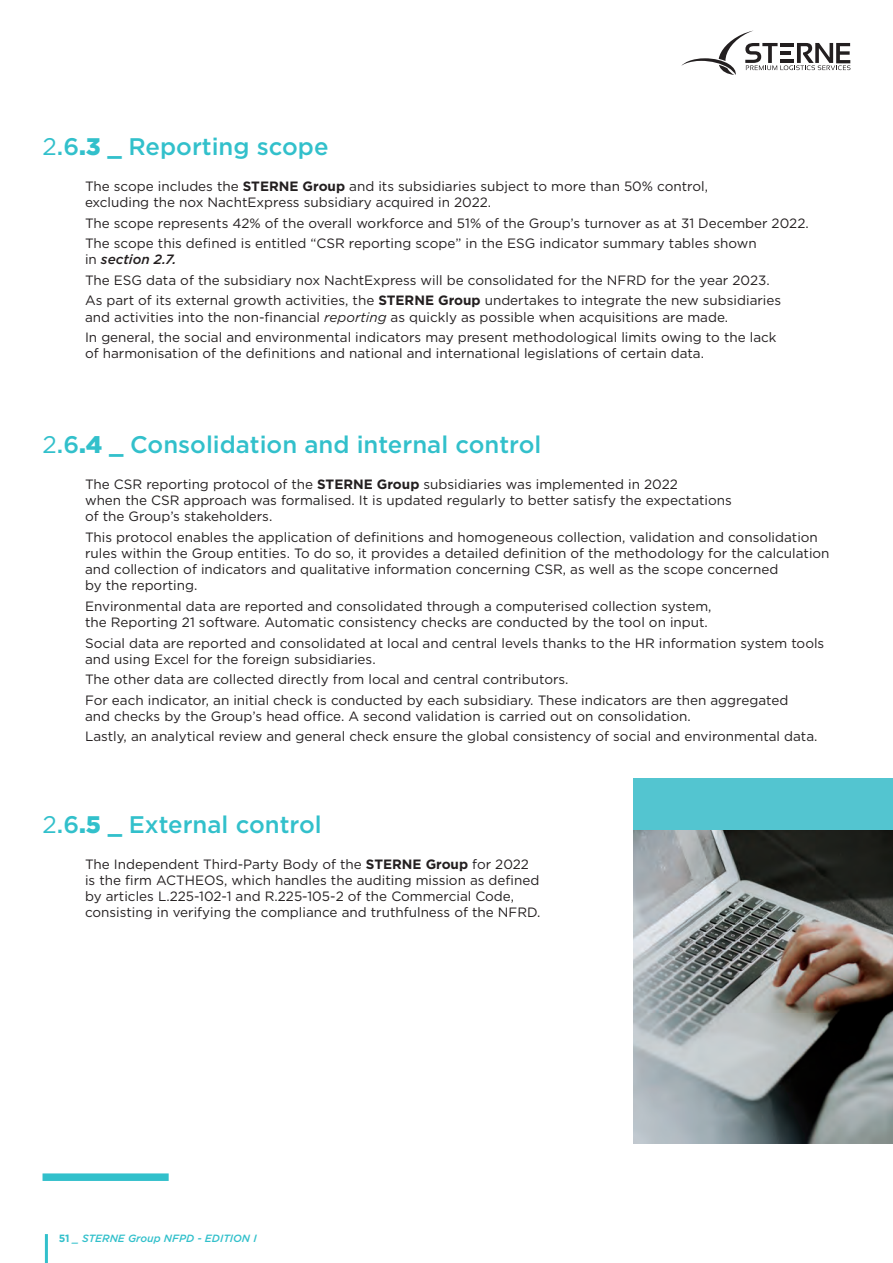
<style>
.page{position:relative;width:893px;height:1263px;background:#fff}
.page>*{position:absolute;margin:0;border:0;box-sizing:border-box;transform-origin:0 0}
.t1{font:500 24px "Gotham";color:#32c0cb}
.t2{font:13.5px/16.2px "Gotham";color:#231f20}
.t3{font:italic 500 10.5px "Gotham";color:#32c0cb}
.s1{font-weight:400}
.s2{font-weight:900}
.s3{font-weight:700}
.s4{font-weight:500;font-style:italic}
.s5{font-style:italic}
.s6{font-weight:700;font-style:normal}
</style>
<div class="page">
<hr style="left:45px;top:1234px;width:3px;height:29px;background:#32c0cb">
<div style="left:43px;top:1173px;width:126px;height:8px;background:#32c0cb"></div>
<svg style="left:681px;top:31px;width:169px;height:44px"></svg>
<div style="left:634px;top:778px;width:259px;height:53px;background:#53c5d0"></div>
<img style="left:634px;top:831px;width:259px;height:312px">
<p class="t1" style="left:43px;top:131px;width:288px"><span class="s1">2</span>.6<span class="s2">.3 _</span> Reporting scope</p>
<p class="t2" style="left:85px;top:178px;width:624px">The scope includes the <span class="s3">STERNE Group</span> and its subsidiaries subject to more than 50% control, excluding the nox NachtExpress subsidiary acquired in 2022.</p>
<p class="t2" style="left:85px;top:215px;width:725px">The scope represents 42% of the overall workforce and 51% of the Group’s turnover as at 31 December 2022.</p>
<p class="t2" style="left:85px;top:235px;width:673px">The scope this defined is entitled “CSR reporting scope” in the ESG indicator summary tables shown in <span class="s4">section 2.7.</span></p>
<p class="t2" style="left:85px;top:272px;width:686px">The ESG data of the subsidiary nox NachtExpress will be consolidated for the NFRD for the year 2023.</p>
<p class="t2" style="left:85px;top:292px;width:698px">As part of its external growth activities, the <span class="s3">STERNE Group</span> undertakes to integrate the new subsidiaries and activities into the non-financial <span class="s5">reporting</span> as quickly as possible when acquisitions are made.</p>
<p class="t2" style="left:85px;top:329px;width:693px">In general, the social and environmental indicators may present methodological limits owing to the lack of harmonisation of the definitions and national and international legislations of certain data.</p>
<p class="t1" style="left:43px;top:429px;width:500px"><span class="s1">2</span>.6<span class="s2">.4 _</span> Consolidation and internal control</p>
<p class="t2" style="left:85px;top:476px;width:648px">The CSR reporting protocol of the <span class="s3">STERNE Group</span> subsidiaries was implemented in 2022<br>when the CSR approach was formalised. It is updated regularly to better satisfy the expectations of the Group’s stakeholders.</p>
<p class="t2" style="left:85px;top:529px;width:746px">This protocol enables the application of definitions and homogeneous collection, validation and consolidation rules within the Group entities. To do so, it provides a detailed definition of the methodology for the calculation and collection of indicators and qualitative information concerning CSR, as well as the scope concerned<br>by the reporting.</p>
<p class="t2" style="left:85px;top:598px;width:628px">Environmental data are reported and consolidated through a computerised collection system, the Reporting 21 software. Automatic consistency checks are conducted by the tool on input.</p>
<p class="t2" style="left:85px;top:634px;width:741px">Social data are reported and consolidated at local and central levels thanks to the HR information system tools and using Excel for the foreign subsidiaries.</p>
<p class="t2" style="left:85px;top:671px;width:485px">The other data are collected directly from local and central contributors.</p>
<p class="t2" style="left:85px;top:691px;width:705px">For each indicator, an initial check is conducted by each subsidiary. These indicators are then aggregated and checks by the Group’s head office. A second validation is carried out on consolidation.</p>
<p class="t2" style="left:85px;top:728px;width:734px">Lastly, an analytical review and general check ensure the global consistency of social and environmental data.</p>
<p class="t1" style="left:43px;top:809px;width:281px"><span class="s1">2</span>.6<span class="s2">.5 _</span> External control</p>
<p class="t2" style="left:85px;top:855px;width:457px">The Independent Third-Party Body of the <span class="s3">STERNE Group</span> for 2022 is the firm ACTHEOS, which handles the auditing mission as defined by articles L.225-102-1 and R.225-105-2 of the Commercial Code, consisting in verifying the compliance and truthfulness of the NFRD.</p>
<p class="t3" style="left:59px;top:1232px;width:200px"><span class="s6">51</span> _ STERNE Group NFPD - EDITION I</p>
</div>
